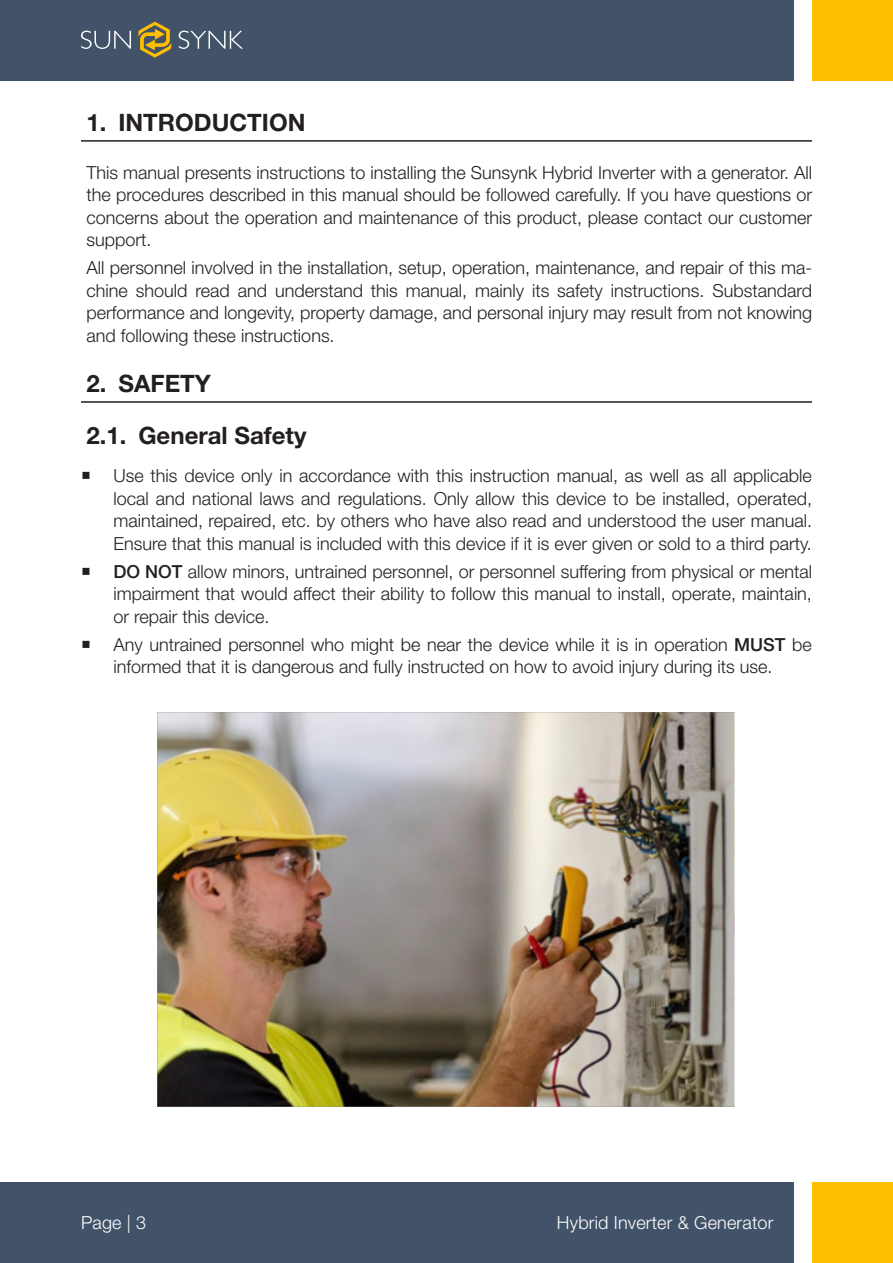
<style>
.page{position:relative;width:893px;height:1263px;background:#fff}
.page>*{position:absolute;margin:0;border:0;box-sizing:border-box;transform-origin:0 0}
.t1{font:700 24px "Helvetica Neue LT Std";color:#231f20}
.Body_Text{font:300 18px/22.5px "Helvetica Neue LT Std";color:#231f20;text-align:justify}
.t2{font:300 18px "Helvetica Neue LT Std";letter-spacing:.01em;color:#fff}
.s1{font-weight:500}
</style>
<div class="page">
<div style="left:0;top:1182px;width:794px;height:81px;background:#425269"></div>
<div style="left:812px;top:1182px;width:81px;height:81px;background:#ffbf00"></div>
<div style="left:0;top:0;width:794px;height:81px;background:#425269"></div>
<div style="left:813px;top:0;width:80px;height:81px;background:#ffbf00"></div>
<svg style="left:179px;top:31px;width:64px;height:18px"></svg>
<svg style="left:81px;top:31px;width:50px;height:18px"></svg>
<svg style="left:138px;top:22px;width:33px;height:36px"></svg>
<hr style="left:81px;top:140px;width:731px;height:2px;background:#231f20">
<hr style="left:81px;top:401px;width:731px;height:2px;background:#231f20">
<img style="left:157px;top:712px;width:578px;height:395px">
<p class="t1" style="left:86px;top:108px;width:221px">1. INTRODUCTION</p>
<p class="Body_Text" style="left:87px;top:161px;width:727px">This manual presents instructions to installing the Sunsynk Hybrid Inverter with a generator. All the procedures described in this manual should be followed carefully. If you have questions or concerns about the operation and maintenance of this product, please contact our customer support.</p>
<p class="Body_Text" style="left:87px;top:256px;width:727px">All personnel involved in the installation, setup, operation, maintenance, and repair of this ma&shy;chine should read and understand this manual, mainly its safety instructions. Substandard performance and longevity, property damage, and personal injury may result from not knowing and following these instructions.</p>
<p class="t1" style="left:86px;top:369px;width:126px">2. SAFETY</p>
<p class="t1" style="left:86px;top:421px;width:222px">2.1. General Safety</p>
<p class="Body_Text" style="left:113px;top:464px;width:700px">Use this device only in accordance with this instruction manual, as well as all applicable local and national laws and regulations. Only allow this device to be installed, operated, maintained, repaired, etc. by others who have also read and understood the user manual.<br>Ensure that this manual is included with this device if it is ever given or sold to a third party.</p>
<p class="Body_Text" style="left:113px;top:560px;width:700px"><span class="s1">DO NOT</span> allow minors, untrained personnel, or personnel suffering from physical or mental impairment that would affect their ability to follow this manual to install, operate, maintain, or repair this device.</p>
<p class="Body_Text" style="left:113px;top:632px;width:700px">Any untrained personnel who might be near the device while it is in operation <span class="s1">MUST</span> be informed that it is dangerous and fully instructed on how to avoid injury during its use.</p>
<p class="t2" style="left:81px;top:1211px;width:67px">Page | 3</p>
<p class="t2" style="left:557px;top:1211px;width:218px">Hybrid Inverter &amp; Generator</p>
</div>
